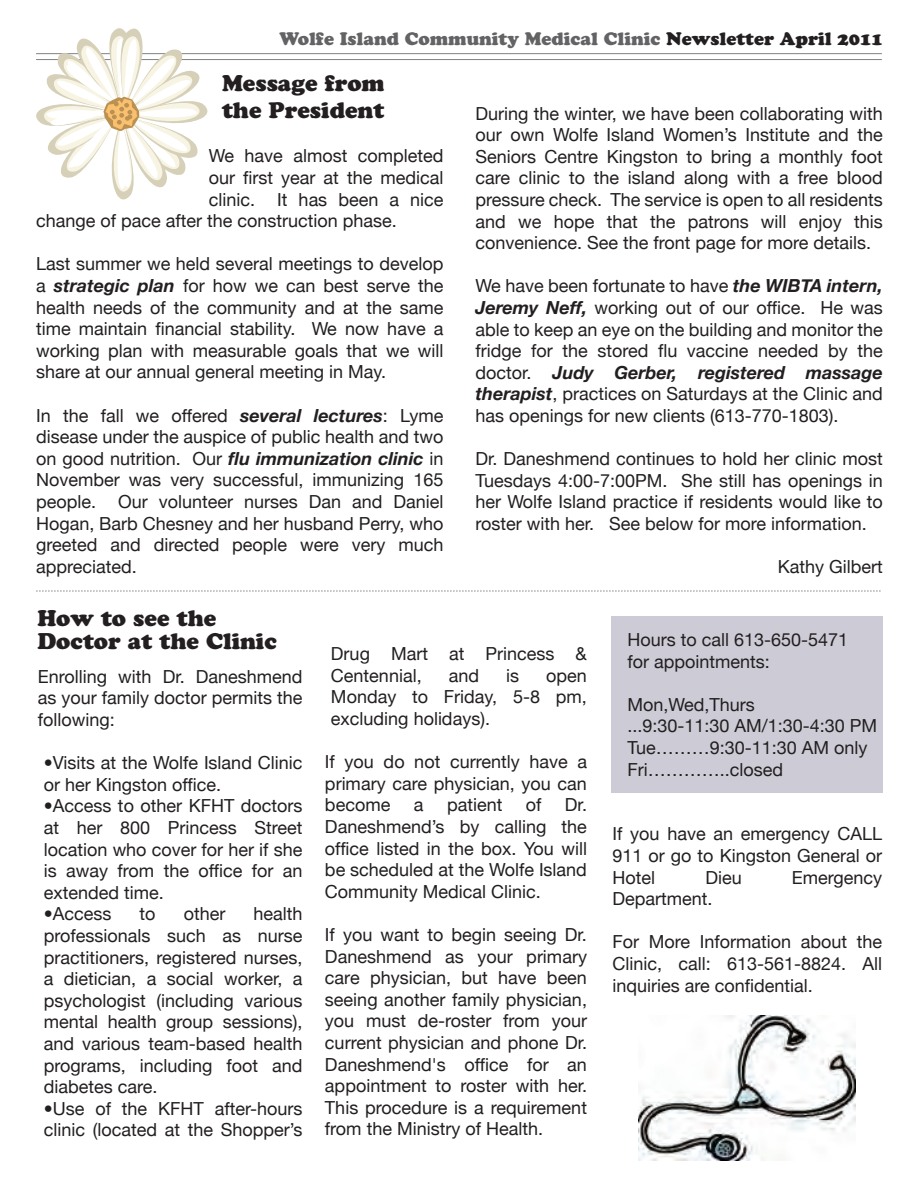
<style>
.page{position:relative;width:918px;height:1188px;background:#fff}
.page>*{position:absolute;margin:0;border:0;box-sizing:border-box;transform-origin:0 0}
.t1{font:22.5px/22.5px "Cooper Black Std";color:#231f20}
.t2{font:18px/21.6px "Helvetica Neue";color:#231f20;text-align:justify}
.t3{font:18px "Cooper Black Std";color:#636366}
.s1{color:#231f20}
.s2{font-weight:700;font-style:italic}
</style>
<div class="page">
<div style="left:611px;top:616px;width:272px;height:178px;background:#cdccd6"></div>
<svg style="left:36px;top:591px;width:845px;height:1px"></svg>
<hr style="left:36px;top:53px;width:846px;height:1px;background:#808285">
<hr style="left:36px;top:59px;width:846px;height:1px;background:#808285">
<svg style="left:36px;top:28px;width:171px;height:172px"></svg>
<img style="left:639px;top:1016px;width:217px;height:145px">
<p class="t3" style="left:280px;top:28px;width:605px">Wolfe Island Community Medical Clinic <span class="s1">Newsletter April 2011</span></p>
<p class="t1" style="left:222px;top:69px;width:164px;line-height:27px">Message from the President</p>
<p class="t2" style="left:209px;top:145px;width:236px">We have almost completed</p>
<p class="t2" style="left:209px;top:167px;width:236px">our first year at the medical</p>
<p class="t2" style="left:209px;top:188px;width:236px">clinic. It has been a nice</p>
<p class="t2" style="left:36px;top:210px;width:362px">change of pace after the construction phase.</p>
<p class="t2" style="left:36px;top:253px;width:409px">Last summer we held several meetings to develop a <span class="s2">strategic plan</span> for how we can best serve the health needs of the community and at the same time maintain financial stability. We now have a working plan with measurable goals that we will share at our annual general meeting in May.</p>
<p class="t2" style="left:36px;top:404px;width:409px">In the fall we offered <span class="s2">several lectures</span>: Lyme disease under the auspice of public health and two on good nutrition. Our <span class="s2">flu immunization clinic</span> in November was very successful, immunizing 165 people. Our volunteer nurses Dan and Daniel Hogan, Barb Chesney and her husband Perry, who greeted and directed people were very much appreciated.</p>
<p class="t2" style="left:476px;top:102px;width:409px">During the winter, we have been collaborating with our own Wolfe Island Women’s Institute and the Seniors Centre Kingston to bring a monthly foot care clinic to the island along with a free blood pressure check. The service is open to all residents and we hope that the patrons will enjoy this convenience. See the front page for more details.</p>
<p class="t2" style="left:476px;top:275px;width:409px">We have been fortunate to have <span class="s2">the WIBTA intern, Jeremy Neff,</span> working out of our office. He was able to keep an eye on the building and monitor the fridge for the stored flu vaccine needed by the doctor. <span class="s2">Judy Gerber, registered massage therapist</span>, practices on Saturdays at the Clinic and has openings for new clients (613-770-1803).</p>
<p class="t2" style="left:476px;top:448px;width:409px">Dr. Daneshmend continues to hold her clinic most Tuesdays 4:00-7:00PM. She still has openings in her Wolfe Island practice if residents would like to roster with her. See below for more information.</p>
<p class="t2" style="left:778px;top:556px;width:107px">Kathy Gilbert</p>
<p class="t1" style="left:37px;top:607px;width:241px">How to see the<br>Doctor at the Clinic</p>
<p class="t2" style="left:38px;top:665px;width:266px">Enrolling with Dr. Daneshmend as your family doctor permits the following:</p>
<p class="t2" style="left:44px;top:752px;width:260px">•Visits at the Wolfe Island Clinic or her Kingston office.</p>
<p class="t2" style="left:44px;top:795px;width:260px">•Access to other KFHT doctors at her 800 Princess Street location who cover for her if she is away from the office for an extended time.</p>
<p class="t2" style="left:44px;top:903px;width:69px">•Access</p>
<p class="t2" style="left:140px;top:903px;width:18px">to</p>
<p class="t2" style="left:184px;top:903px;width:43px">other</p>
<p class="t2" style="left:44px;top:903px;width:260px;text-indent:210px">health professionals such as nurse practitioners, registered nurses, a dietician, a social worker, a psychologist (including various mental health group sessions), and various team-based health programs, including foot and diabetes care.</p>
<p class="t2" style="left:44px;top:1097px;width:260px">•Use of the KFHT after-hours clinic (located at the Shopper’s</p>
<p class="t2" style="left:331px;top:643px;width:257px">Drug Mart at Princess &amp;<br>Centennial,</p>
<p class="t2" style="left:449px;top:664px;width:32px">and</p>
<p class="t2" style="left:506px;top:664px;width:14px">is</p>
<p class="t2" style="left:331px;top:664px;width:257px;text-indent:215px">open Monday to Friday, 5-8 pm, excluding holidays).</p>
<p class="t2" style="left:325px;top:751px;width:264px">If you do not currently have a primary care physician, you can become</p>
<p class="t2" style="left:414px;top:794px;width:11px">a</p>
<p class="t2" style="left:447px;top:794px;width:57px">patient</p>
<p class="t2" style="left:526px;top:794px;width:17px">of</p>
<p class="t2" style="left:325px;top:794px;width:264px;text-indent:240px">Dr.<br>Daneshmend’s by calling the office listed in the box. You will be scheduled at the Wolfe Island Community Medical Clinic.</p>
<p class="t2" style="left:325px;top:924px;width:264px">If you want to begin seeing Dr.<br>Daneshmend as your primary care physician, but have been seeing another family physician, you must de-roster from your current physician and phone Dr.<br>Daneshmend's office for an appointment to roster with her.<br>This procedure is a requirement from the Ministry of Health.</p>
<p class="t2" style="left:627px;top:629px;width:222px">Hours to call 613-650-5471 for appointments:</p>
<p class="t2" style="left:627px;top:693px;width:251px;text-align:left">Mon,Wed,Thurs<br>...9:30-11:30 AM/1:30-4:30 PM<br>Tue………9:30-11:30 AM only<br>Fri…………..closed</p>
<p class="t2" style="left:612px;top:823px;width:271px">If you have an emergency CALL 911 or go to Kingston General or Hotel</p>
<p class="t2" style="left:705px;top:866px;width:38px">Dieu</p>
<p class="t2" style="left:792px;top:866px;width:92px">Emergency</p>
<p class="t2" style="left:612px;top:888px;width:102px">Department.</p>
<p class="t2" style="left:612px;top:931px;width:271px">For More Information about the Clinic, call: 613-561-8824. All inquiries are confidential.</p>
</div>
